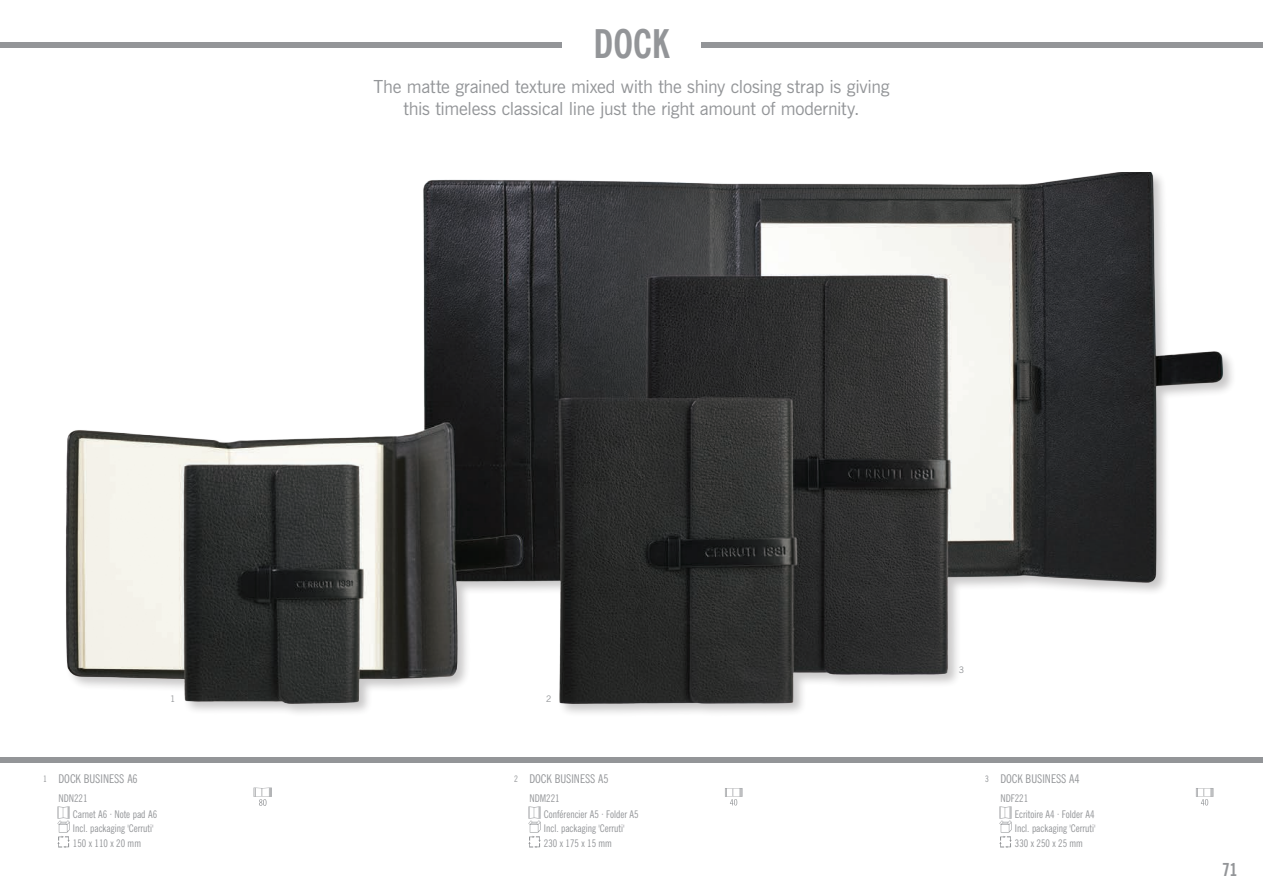
<style>
.page{position:relative;width:1263px;height:893px;background:#fff}
.page>*{position:absolute;margin:0;border:0;box-sizing:border-box;transform-origin:0 0}
.t1{font:700 condensed 39.45px "News Gothic BT";color:#939598}
.t2{font:18px "News Gothic BT";letter-spacing:-.015em;color:#939598}
.t3{font:700 condensed 18px "News Gothic BT";color:#939598}
.t4{font:condensed 12px "News Gothic BT";color:#939598}
.t5{font:condensed 10.5px "News Gothic BT";color:#939598}
.t6{font:9px "News Gothic BT";color:#939598}
.t7{font:condensed 9px "News Gothic BT";color:#939598}
</style>
<div class="page">
<div style="left:0;top:757px;width:1263px;height:5px;background:#939598"></div>
<div style="left:0;top:43px;width:1263px;height:5px;background:#939598"></div>
<img style="left:65px;top:172px;width:1167px;height:541px">
<div style="left:562px;top:26px;width:138px;height:53px;background:#fff"></div>
<svg style="left:57px;top:806px;width:13px;height:42px"></svg>
<svg style="left:254px;top:788px;width:18px;height:18px"></svg>
<svg style="left:999px;top:806px;width:12px;height:42px"></svg>
<svg style="left:1196px;top:788px;width:17px;height:17px"></svg>
<svg style="left:528px;top:806px;width:13px;height:42px"></svg>
<svg style="left:725px;top:788px;width:17px;height:17px"></svg>
<p class="t1" style="left:593px;top:19px;width:77px">DOCK</p>
<p class="t2" style="left:374px;top:76px;width:517px">The matte grained texture mixed with the shiny closing strap is giving</p>
<p class="t2" style="left:403px;top:97px;width:457px">this timeless classical line just the right amount of modernity.</p>
<p class="t6" style="left:170px;top:693px;width:7px">1</p>
<p class="t7" style="left:43px;top:774px;width:5px">1</p>
<p class="t4" style="left:58px;top:771px;width:81px">DOCK BUSINESS A6</p>
<p class="t5" style="left:73px;top:808px;width:86px">Carnet A6 · Note pad A6</p>
<p class="t5" style="left:73px;top:822px;width:82px">Incl. packaging 'Cerruti'</p>
<p class="t5" style="left:58px;top:792px;width:31px">NDN221</p>
<p class="t5" style="left:73px;top:836px;width:70px">150 x 110 x 20 mm</p>
<p class="t6" style="left:546px;top:693px;width:7px">2</p>
<p class="t7" style="left:514px;top:774px;width:5px">2</p>
<p class="t4" style="left:529px;top:771px;width:81px">DOCK BUSINESS A5</p>
<p class="t5" style="left:544px;top:808px;width:96px">Conférencier A5 · Folder A5</p>
<p class="t5" style="left:544px;top:822px;width:82px">Incl. packaging 'Cerruti'</p>
<p class="t5" style="left:529px;top:792px;width:32px">NDM221</p>
<p class="t5" style="left:544px;top:836px;width:70px">230 x 175 x 15 mm</p>
<p class="t6" style="left:959px;top:664px;width:7px">3</p>
<p class="t7" style="left:985px;top:774px;width:5px">3</p>
<p class="t4" style="left:1000px;top:771px;width:81px">DOCK BUSINESS A4</p>
<p class="t5" style="left:1015px;top:808px;width:81px">Ecritoire A4 · Folder A4</p>
<p class="t5" style="left:1015px;top:822px;width:82px">Incl. packaging 'Cerruti'</p>
<p class="t5" style="left:1000px;top:792px;width:29px">NDF221</p>
<p class="t5" style="left:1015px;top:836px;width:70px">330 x 250 x 25 mm</p>
<p class="t3" style="left:1222px;top:858px;width:16px">71</p>
</div>
